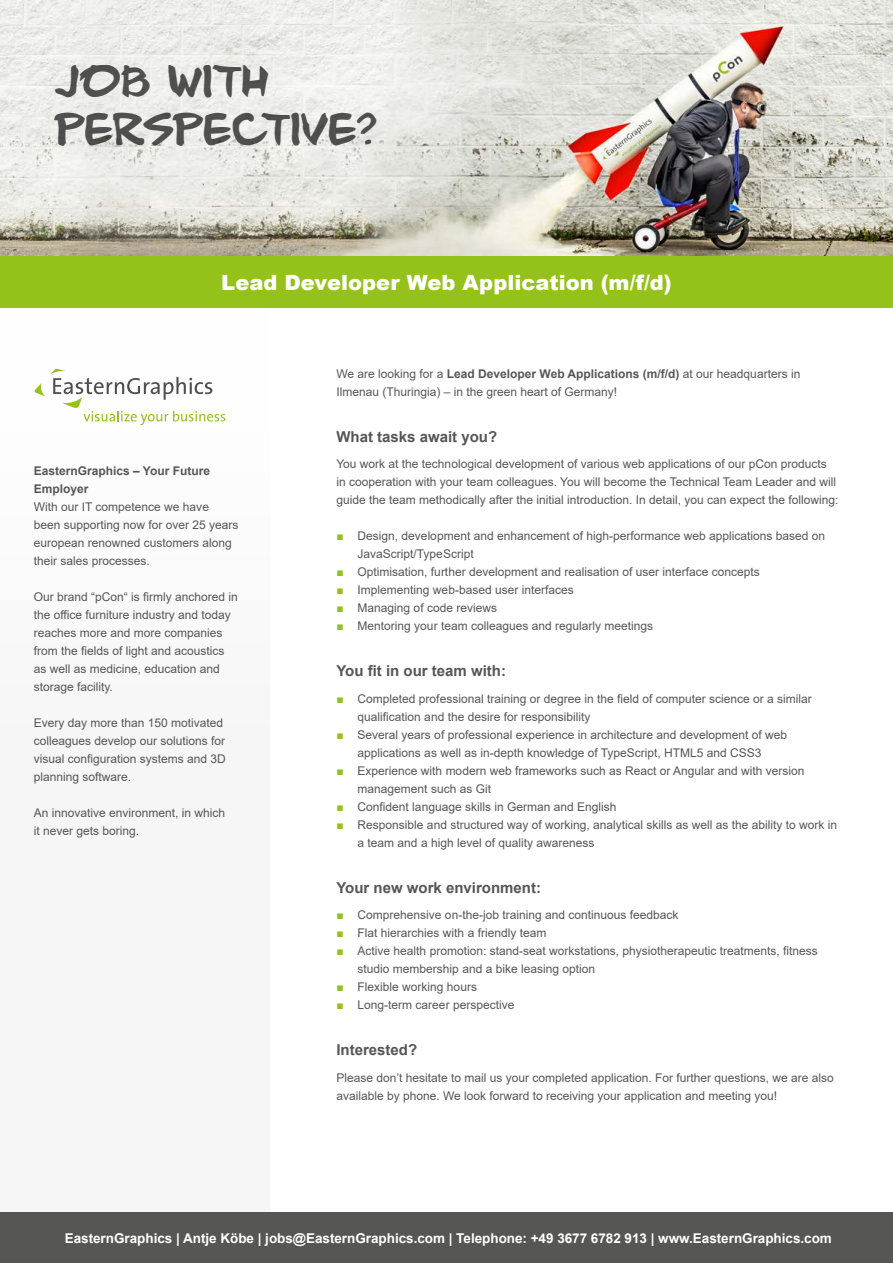
<style>
.page{position:relative;width:893px;height:1263px;background:#fff}
.page>*{position:absolute;margin:0;border:0;box-sizing:border-box;transform-origin:0 0}
.t1{font:36px/48px "Smilecomix";letter-spacing:-.03em;color:#565655}
.t2{font:900 21px "Arial";letter-spacing:.005em;color:#fff}
.t3{font:700 15px "Arial";color:#565655}
.t4{font:700 13.5px "Arial";color:#fff}
.t5{font:12px/18px "Arial";color:#565655}
.t6{font:700 12px/18px "Arial";color:#565655}
.s1{font-weight:700}
.s2{color:#94c11a}
</style>
<div class="page">
<div style="left:0;top:257px;width:270px;height:955px;background:#f6f6f6"></div>
<div style="left:0;top:1212px;width:893px;height:51px;background:#565655"></div>
<img style="left:0;top:0;width:893px;height:257px">
<svg style="left:35px;top:369px;width:190px;height:56px"></svg>
<div style="left:0;top:257px;width:893px;height:51px;background:#94c11a"></div>
<h1 class="t1" style="left:54px;top:61px;width:327px">JOB WITH<br>PERSPECTIVE?</h1>
<h2 class="t2" style="left:221px;top:268px;width:452px">Lead Developer Web Application (m/f/d)</h2>
<h2 class="t2" style="left:323px;top:268px;width:249px">App-Entwickler (m/w)</h2>
<p class="t6" style="left:34px;top:462px;width:178px">EasternGraphics – Your Future<br>Employer</p>
<p class="t5" style="left:34px;top:498px;width:206px">With our IT competence we have been supporting now for over 25 years european renowned customers along their sales processes.</p>
<p class="t5" style="left:34px;top:588px;width:206px">Our brand “pCon“ is firmly anchored in the office furniture industry and today reaches more and more companies from the fields of light and acoustics as well as medicine, education and storage facility.</p>
<p class="t5" style="left:34px;top:714px;width:194px">Every day more than 150 motivated colleagues develop our solutions for visual configuration systems and 3D planning software.</p>
<p class="t5" style="left:34px;top:804px;width:193px">An innovative environment, in which it never gets boring.</p>
<p class="t5" style="left:336px;top:364px;width:465px">We are looking for a <span class="s1">Lead Developer Web Applications (m/f/d)</span> at our headquarters in<br>Ilmenau (Thuringia) – in the green heart of Germany!</p>
<p class="t3" style="left:336px;top:426px;width:162px">What tasks await you?</p>
<p class="t5" style="left:336px;top:455px;width:504px">You work at the technological development of various web applications of our pCon products in cooperation with your team colleagues. You will become the Technical Team Leader and will guide the team methodically after the initial introduction. In detail, you can expect the following:</p>
<p class="t5" style="left:358px;top:527px;width:469px;text-indent:-21px"><span class="s2">■</span> Design, development and enhancement of high-performance web applications based on<br>JavaScript/TypeScript</p>
<p class="t5" style="left:336px;top:563px;width:425px"><span class="s2">■</span> Optimisation, further development and realisation of user interface concepts</p>
<p class="t5" style="left:336px;top:581px;width:239px"><span class="s2">■</span> Implementing web-based user interfaces</p>
<p class="t5" style="left:336px;top:599px;width:162px"><span class="s2">■</span> Managing of code reviews</p>
<p class="t5" style="left:336px;top:617px;width:318px"><span class="s2">■</span> Mentoring your team colleagues and regularly meetings</p>
<p class="t3" style="left:336px;top:660px;width:171px">You fit in our team with:</p>
<p class="t5" style="left:358px;top:689px;width:456px;text-indent:-21px"><span class="s2">■</span> Completed professional training or degree in the field of computer science or a similar qualification and the desire for responsibility</p>
<p class="t5" style="left:336px;top:725px;width:452px;text-align:center"><span class="s2">■</span> Several years of professional experience in architecture and development of web applications as well as in-depth knowledge of TypeScript, HTML5 and CSS3</p>
<p class="t5" style="left:358px;top:761px;width:448px;text-indent:-21px"><span class="s2">■</span> Experience with modern web frameworks such as React or Angular and with version management such as Git</p>
<p class="t5" style="left:336px;top:797px;width:282px"><span class="s2">■</span> Confident language skills in German and English</p>
<p class="t5" style="left:358px;top:815px;width:481px;text-indent:-21px"><span class="s2">■</span> Responsible and structured way of working, analytical skills as well as the ability to work in a team and a high level of quality awareness</p>
<p class="t3" style="left:336px;top:877px;width:206px">Your new work environment:</p>
<p class="t5" style="left:336px;top:906px;width:344px"><span class="s2">■</span> Comprehensive on-the-job training and continuous feedback</p>
<p class="t5" style="left:336px;top:924px;width:211px"><span class="s2">■</span> Flat hierarchies with a friendly team</p>
<p class="t5" style="left:358px;top:942px;width:462px;text-indent:-21px"><span class="s2">■</span> Active health promotion: stand-seat workstations, physiotherapeutic treatments, fitness studio membership and a bike leasing option</p>
<p class="t5" style="left:336px;top:978px;width:142px"><span class="s2">■</span> Flexible working hours</p>
<p class="t5" style="left:336px;top:996px;width:179px"><span class="s2">■</span> Long-term career perspective</p>
<p class="t3" style="left:336px;top:1039px;width:82px">Interested?</p>
<p class="t5" style="left:336px;top:1068px;width:499px">Please don’t hesitate to mail us your completed application. For further questions, we are also available by phone. We look forward to receiving your application and meeting you!</p>
<p class="t4" style="left:65px;top:1228px;width:769px">EasternGraphics | Antje Köbe | jobs@EasternGraphics.com | Telephone: +49 3677 6782 913 | www.EasternGraphics.com</p>
</div>
